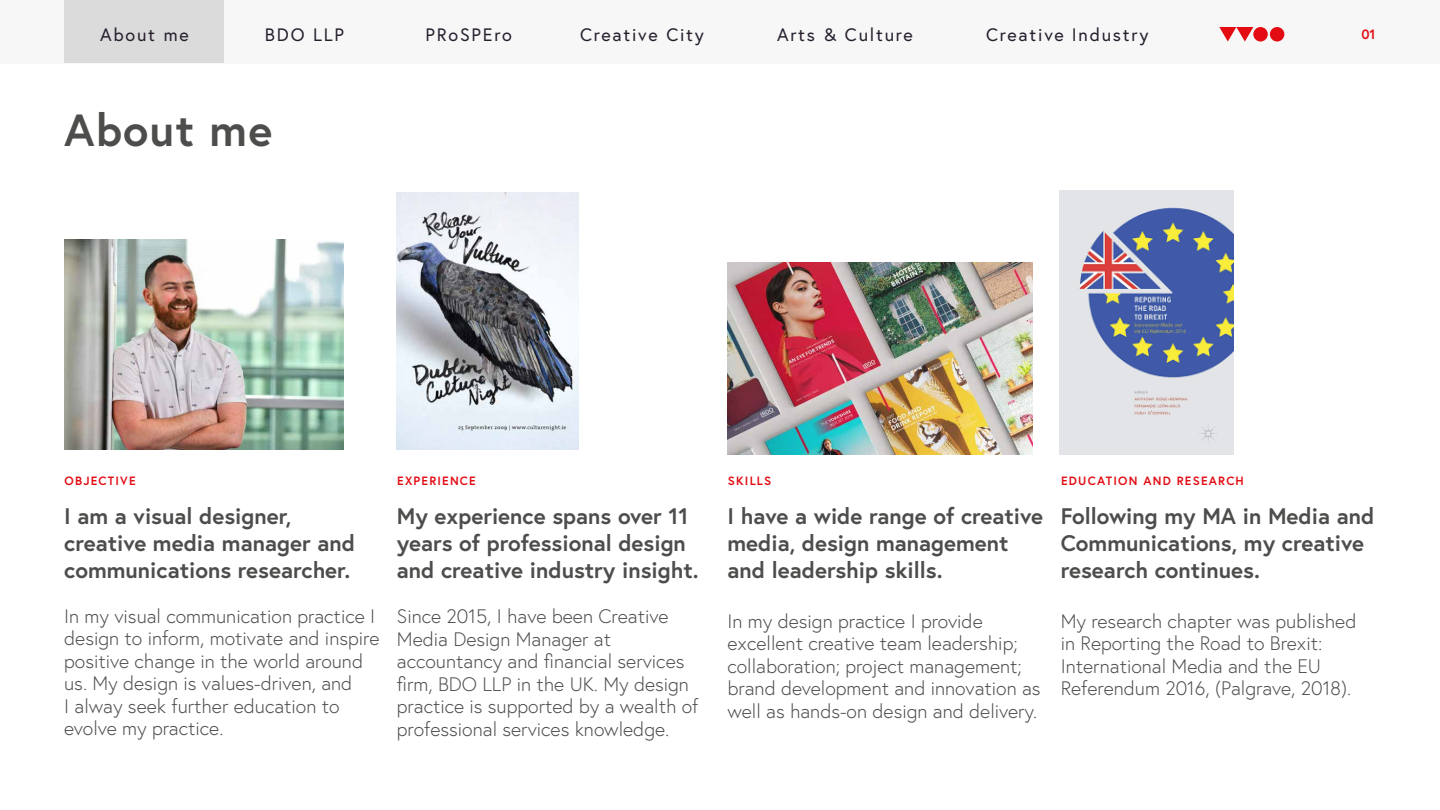
<style>
.page{position:relative;width:1440px;height:810px;background:#fff}
.page>*{position:absolute;margin:0;border:0;box-sizing:border-box;transform-origin:0 0}
.t1{font:700 45px "Europa";letter-spacing:.025em;color:#4d4d4c}
.t2{font:700 22.5px/27px "Europa";color:#4d4d4c}
.t3{font:300 19.5px/22.5px "Europa";color:#4d4d4c}
.t4{font:18px "Europa";letter-spacing:.1em;color:#271f2e}
.t5{font:700 13.5px "Europa";color:#e30c13}
.t6{font:700 12px "Europa";letter-spacing:.1em;color:#e30c13}
</style>
<div class="page">
<div style="left:0;top:0;width:1440px;height:64px;background:#f7f7f7"></div>
<div style="left:64px;top:0;width:160px;height:63px;background:#dbdbdb"></div>
<svg style="left:1219px;top:27px;width:34px;height:15px"></svg>
<div style="left:1253px;top:27px;width:15px;height:15px;background:#e30c13;border-radius:50%"></div>
<div style="left:1270px;top:27px;width:14px;height:15px;background:#e30c13;border-radius:50%"></div>
<img style="left:64px;top:239px;width:280px;height:211px">
<img style="left:396px;top:192px;width:182px;height:258px">
<img style="left:728px;top:262px;width:304px;height:192px">
<img style="left:1059px;top:191px;width:175px;height:263px">
<p class="t4" style="left:100px;top:23px;width:90px">About me</p>
<p class="t4" style="left:265px;top:23px;width:80px">BDO LLP</p>
<p class="t4" style="left:425px;top:23px;width:88px">PRoSPEro</p>
<p class="t4" style="left:580px;top:23px;width:125px">Creative City</p>
<p class="t4" style="left:777px;top:23px;width:137px">Arts &amp; Culture</p>
<p class="t4" style="left:986px;top:23px;width:164px">Creative Industry</p>
<p class="t5" style="left:1361px;top:25px;width:16px">01</p>
<h1 class="t1" style="left:64px;top:100px;width:210px">About me</h1>
<p class="t6" style="left:65px;top:472px;width:72px">OBJECTIVE</p>
<p class="t6" style="left:397px;top:472px;width:80px">EXPERIENCE</p>
<p class="t6" style="left:728px;top:472px;width:45px">SKILLS</p>
<p class="t6" style="left:1061px;top:472px;width:184px">EDUCATION AND RESEARCH</p>
<p class="t2" style="left:64px;top:502px;width:292px">I am a visual designer, creative media manager and communications researcher.</p>
<p class="t3" style="left:64px;top:604px;width:317px">In my visual communication practice I design to inform, motivate and inspire positive change in the world around us. My design is values-driven, and<br>I alway seek further education to evolve my practice.</p>
<p class="t2" style="left:397px;top:502px;width:303px">My experience spans over 11 years of professional design and creative industry insight.</p>
<p class="t3" style="left:397px;top:605px;width:303px">Since 2015, I have been Creative<br>Media Design Manager at accountancy and financial services firm, BDO LLP in the UK. My design practice is supported by a wealth of professional services knowledge.</p>
<p class="t2" style="left:728px;top:502px;width:317px">I have a wide range of creative media, design management and leadership skills.</p>
<p class="t3" style="left:728px;top:609px;width:315px">In my design practice I provide excellent creative team leadership; collaboration; project management; brand development and innovation as well as hands-on design and delivery.</p>
<p class="t2" style="left:1061px;top:502px;width:315px">Following my MA in Media and<br>Communications, my creative research continues.</p>
<p class="t3" style="left:1061px;top:609px;width:297px">My research chapter was published in Reporting the Road to Brexit:<br>International Media and the EU Referendum 2016, (Palgrave, 2018).</p>
</div>
